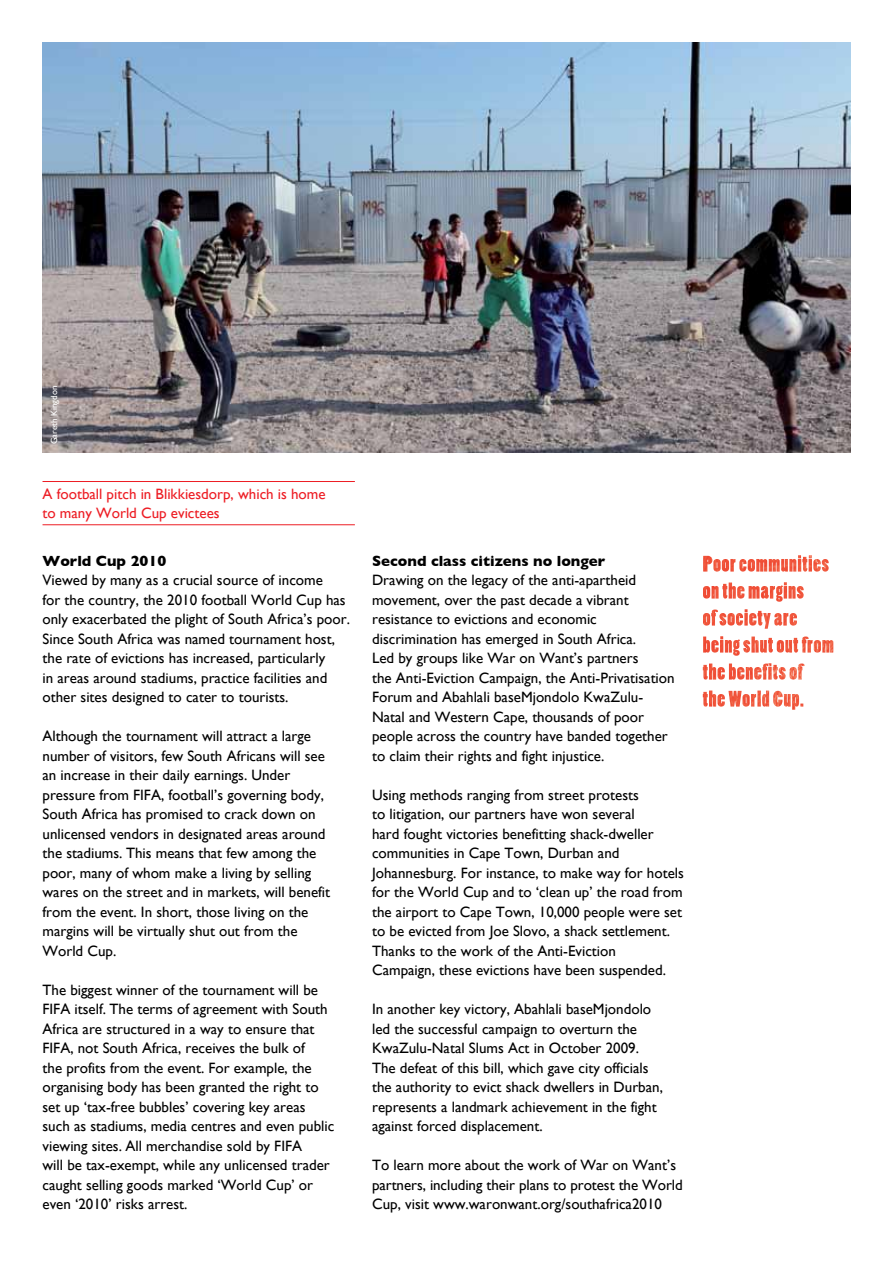
<style>
.page{position:relative;width:893px;height:1263px;background:#fff}
.page>*{position:absolute;margin:0;border:0;box-sizing:border-box;transform-origin:0 0}
.t1{font:15px/19.5px "Gill Sans";color:#000}
.t2{font:15px/19.5px "Gill Sans";color:#ed1d24}
.t3{font:700 15px "Gill Sans";color:#000}
.t4{font:9px "Gill Sans";color:#fff}
</style>
<div class="page">
<hr style="left:43px;top:481px;width:312px;height:1px;background:#ed1d24">
<hr style="left:43px;top:524px;width:312px;height:1px;background:#ed1d24">
<img style="left:43px;top:43px;width:807px;height:410px">
<svg style="left:703px;top:582px;width:130px;height:128px"></svg>
<img style="left:703px;top:555px;width:126px;height:17px">
<p class="t4" style="left:49px;top:444px;width:60px;rotate:-90deg">Gareth Kingdon</p>
<p class="t2" style="left:43px;top:484px;width:285px">A football pitch in Blikkiesdorp, which is home to many World Cup evictees</p>
<p class="t3" style="left:43px;top:552px;width:125px">World Cup 2010</p>
<p class="t1" style="left:43px;top:570px;width:309px">Viewed by many as a crucial source of income<br>for the country, the 2010 football World Cup has only exacerbated the plight of South Africa’s poor.<br>Since South Africa was named tournament host, the rate of evictions has increased, particularly<br>in areas around stadiums, practice facilities and other sites designed to cater to tourists.</p>
<p class="t1" style="left:43px;top:726px;width:289px">Although the tournament will attract a large number of visitors, few South Africans will see an increase in their daily earnings. Under pressure from FIFA, football’s governing body, South Africa has promised to crack down on unlicensed vendors in designated areas around the stadiums. This means that few among the poor, many of whom make a living by selling wares on the street and in markets, will benefit from the event. In short, those living on the margins will be virtually shut out from the World Cup.</p>
<p class="t1" style="left:43px;top:980px;width:293px">The biggest winner of the tournament will be FIFA itself. The terms of agreement with South Africa are structured in a way to ensure that FIFA, not South Africa, receives the bulk of<br>the profits from the event. For example, the organising body has been granted the right to set up ‘tax-free bubbles’ covering key areas such as stadiums, media centres and even public viewing sites. All merchandise sold by FIFA<br>will be tax-exempt, while any unlicensed trader caught selling goods marked ‘World Cup’ or even ‘2010’ risks arrest.</p>
<p class="t3" style="left:372px;top:552px;width:235px">Second class citizens no longer</p>
<p class="t1" style="left:372px;top:570px;width:304px">Drawing on the legacy of the anti-apartheid movement, over the past decade a vibrant resistance to evictions and economic discrimination has emerged in South Africa.<br>Led by groups like War on Want’s partners<br>the Anti-Eviction Campaign, the Anti-Privatisation Forum and Abahlali baseMjondolo KwaZulu-Natal and Western Cape, thousands of poor people across the country have banded together to claim their rights and fight injustice.</p>
<p class="t1" style="left:372px;top:785px;width:313px">Using methods ranging from street protests<br>to litigation, our partners have won several<br>hard fought victories benefitting shack-dweller communities in Cape Town, Durban and Johannesburg. For instance, to make way for hotels for the World Cup and to ‘clean up’ the road from the airport to Cape Town, 10,000 people were set to be evicted from Joe Slovo, a shack settlement.<br>Thanks to the work of the Anti-Eviction<br>Campaign, these evictions have been suspended.</p>
<p class="t1" style="left:372px;top:999px;width:292px">In another key victory, Abahlali baseMjondolo led the successful campaign to overturn the KwaZulu-Natal Slums Act in October 2009.<br>The defeat of this bill, which gave city officials the authority to evict shack dwellers in Durban, represents a landmark achievement in the fight against forced displacement.</p>
<p class="t1" style="left:372px;top:1155px;width:312px">To learn more about the work of War on Want’s partners, including their plans to protest the World<br>Cup, visit www.waronwant.org/southafrica2010</p>
</div>
